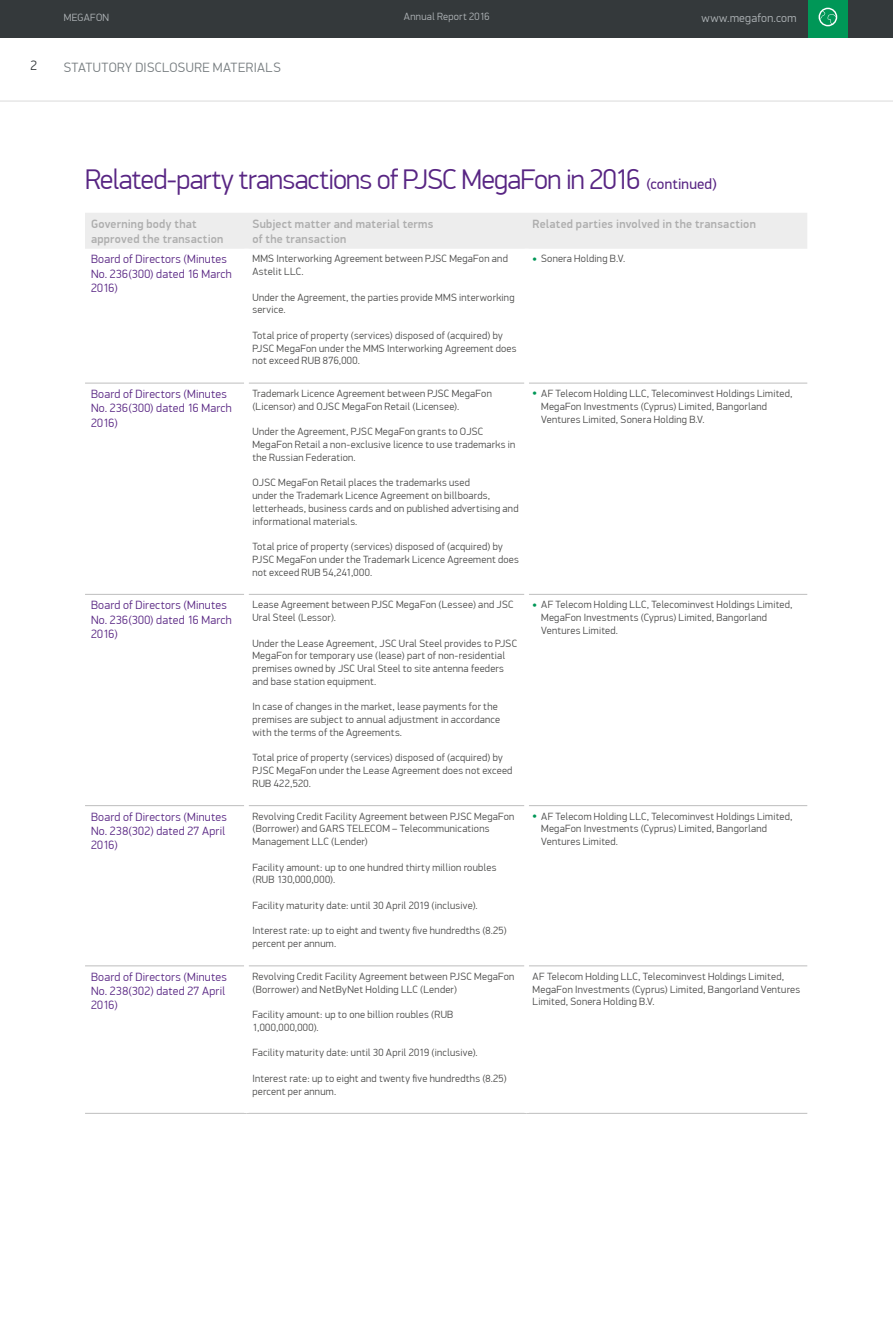
<style>
.page{position:relative;width:893px;height:1319px;background:#fff}
.page>*{position:absolute;margin:0;border:0;box-sizing:border-box;transform-origin:0 0}
.t1{font:300 28.5px "PF Din Display Pro";letter-spacing:-.025em;color:#582583}
.t2{font:300 13.5px "PF Din Display Pro";letter-spacing:.03em;color:#767c7f}
.t3{font:300 13.5px "PF Din Display Pro";color:#34393b}
.t4{font:300 12px/14.2px "PF Din Display Pro";letter-spacing:.02em;color:#582583}
.t5{font:500 12px/15px "PF Din Display Pro";letter-spacing:.02em;color:#adadad}
.t6{font:300 12px "PF Din Display Pro";letter-spacing:.025em;color:#b2b7ba}
.t7{font:300 10.5px/12.8px "PF Din Display Pro";letter-spacing:.025em;color:#4a4a49}
.t8{font:300 10.5px "PF Din Display Pro";letter-spacing:.025em;color:#b2b7ba}
.s1{font-weight:400;font-size:15px}
.s2{font-size:5.25px;color:#009757}
</style>
<div class="page">
<div style="left:0;top:0;width:893px;height:38px;background:#34393b"></div>
<div style="left:808px;top:0;width:39px;height:38px;background:#009757"></div>
<svg style="left:819px;top:8px;width:18px;height:18px"></svg>
<hr style="left:0;top:101px;width:893px;height:1px;background:#dadada">
<div style="left:85px;top:213px;width:722px;height:36px;background:#ededed"></div>
<hr style="left:85px;top:382px;width:159px;height:1px;background:#bebebe">
<hr style="left:249px;top:382px;width:275px;height:1px;background:#bebebe">
<hr style="left:529px;top:382px;width:278px;height:1px;background:#bebebe">
<hr style="left:85px;top:594px;width:159px;height:1px;background:#bebebe">
<hr style="left:249px;top:594px;width:275px;height:1px;background:#bebebe">
<hr style="left:529px;top:594px;width:278px;height:1px;background:#bebebe">
<hr style="left:85px;top:805px;width:159px;height:1px;background:#bebebe">
<hr style="left:249px;top:805px;width:275px;height:1px;background:#bebebe">
<hr style="left:529px;top:805px;width:278px;height:1px;background:#bebebe">
<hr style="left:85px;top:965px;width:159px;height:1px;background:#bebebe">
<hr style="left:249px;top:965px;width:275px;height:1px;background:#bebebe">
<hr style="left:529px;top:965px;width:278px;height:1px;background:#bebebe">
<hr style="left:85px;top:1112px;width:161px;height:1px;background:#bebebe">
<hr style="left:246px;top:1112px;width:281px;height:1px;background:#bebebe">
<hr style="left:527px;top:1112px;width:280px;height:1px;background:#bebebe">
<p class="t8" style="left:404px;top:11px;width:87px">Annual Report 2016</p>
<p class="t8" style="left:64px;top:12px;width:47px">MEGAFON</p>
<p class="t6" style="left:702px;top:11px;width:96px">www.megafon.com</p>
<p class="t3" style="left:30px;top:58px;width:8px">2</p>
<p class="t2" style="left:64px;top:59px;width:218px">STATUTORY DISCLOSURE MATERIALS</p>
<h1 class="t1" style="left:85px;top:163px;width:633px">Related-party transactions of PJSC MegaFon in 2016 <span class="s1">(continued)</span></h1>
<p class="t5" style="left:91px;top:216px;width:134px">Governing body that approved the transaction</p>
<p class="t5" style="left:252px;top:216px;width:183px">Subject matter and material terms of the transaction</p>
<p class="t5" style="left:533px;top:216px;width:225px">Related parties involved in the transaction</p>
<p class="t4" style="left:91px;top:252px;width:142px">Board of Directors (Minutes<br>No. 236(300) dated 16 March<br>2016)</p>
<p class="t7" style="left:252px;top:252px;width:257px">MMS Interworking Agreement between PJSC MegaFon and<br>Astelit LLC.</p>
<p class="t7" style="left:252px;top:291px;width:264px">Under the Agreement, the parties provide MMS interworking service.</p>
<p class="t7" style="left:252px;top:329px;width:266px">Total price of property (services) disposed of (acquired) by<br>PJSC MegaFon under the MMS Interworking Agreement does not exceed RUB 876,000.</p>
<p class="t7" style="left:533px;top:252px;width:94px"><span class="s2">●</span> Sonera Holding B.V.</p>
<p class="t4" style="left:91px;top:387px;width:142px">Board of Directors (Minutes<br>No. 236(300) dated 16 March<br>2016)</p>
<p class="t7" style="left:252px;top:387px;width:241px">Trademark Licence Agreement between PJSC MegaFon (Licensor) and OJSC MegaFon Retail (Licensee).</p>
<p class="t7" style="left:252px;top:425px;width:264px">Under the Agreement, PJSC MegaFon grants to OJSC<br>MegaFon Retail a non-exclusive licence to use trademarks in the Russian Federation.</p>
<p class="t7" style="left:252px;top:476px;width:268px">OJSC MegaFon Retail places the trademarks used<br>under the Trademark Licence Agreement on billboards, letterheads, business cards and on published advertising and informational materials.</p>
<p class="t7" style="left:252px;top:540px;width:268px">Total price of property (services) disposed of (acquired) by<br>PJSC MegaFon under the Trademark Licence Agreement does not exceed RUB 54,241,000.</p>
<p class="t4" style="left:91px;top:598px;width:142px">Board of Directors (Minutes<br>No. 236(300) dated 16 March<br>2016)</p>
<p class="t7" style="left:252px;top:598px;width:263px">Lease Agreement between PJSC MegaFon (Lessee) and JSC<br>Ural Steel (Lessor).</p>
<p class="t7" style="left:252px;top:636px;width:266px">Under the Lease Agreement, JSC Ural Steel provides to PJSC MegaFon for temporary use (lease) part of non-residential premises owned by JSC Ural Steel to site antenna feeders and base station equipment.</p>
<p class="t7" style="left:252px;top:700px;width:249px">In case of changes in the market, lease payments for the premises are subject to annual adjustment in accordance with the terms of the Agreements.</p>
<p class="t7" style="left:252px;top:751px;width:261px">Total price of property (services) disposed of (acquired) by<br>PJSC MegaFon under the Lease Agreement does not exceed<br>RUB 422,520.</p>
<p class="t4" style="left:91px;top:809px;width:137px">Board of Directors (Minutes<br>No. 238(302) dated 27 April<br>2016)</p>
<p class="t7" style="left:252px;top:809px;width:263px">Revolving Credit Facility Agreement between PJSC MegaFon (Borrower) and GARS TELECOM – Telecommunications<br>Management LLC (Lender)</p>
<p class="t7" style="left:252px;top:860px;width:245px">Facility amount: up to one hundred thirty million roubles (RUB 130,000,000).</p>
<p class="t7" style="left:252px;top:898px;width:227px">Facility maturity date: until 30 April 2019 (inclusive).</p>
<p class="t7" style="left:252px;top:924px;width:256px">Interest rate: up to eight and twenty five hundredths (8.25) percent per annum.</p>
<p class="t4" style="left:91px;top:969px;width:137px">Board of Directors (Minutes<br>No. 238(302) dated 27 April<br>2016)</p>
<p class="t7" style="left:252px;top:969px;width:263px">Revolving Credit Facility Agreement between PJSC MegaFon (Borrower) and NetByNet Holding LLC (Lender)</p>
<p class="t7" style="left:252px;top:1008px;width:202px">Facility amount: up to one billion roubles (RUB<br>1,000,000,000).</p>
<p class="t7" style="left:252px;top:1046px;width:227px">Facility maturity date: until 30 April 2019 (inclusive).</p>
<p class="t7" style="left:252px;top:1071px;width:256px">Interest rate: up to eight and twenty five hundredths (8.25) percent per annum.</p>
<p class="t7" style="left:541px;top:387px;width:253px;text-indent:-9px"><span class="s2">●</span> AF Telecom Holding LLC, Telecominvest Holdings Limited,<br>MegaFon Investments (Cyprus) Limited, Bangorland<br>Ventures Limited, Sonera Holding B.V.</p>
<p class="t7" style="left:541px;top:598px;width:253px;text-indent:-9px"><span class="s2">●</span> AF Telecom Holding LLC, Telecominvest Holdings Limited,<br>MegaFon Investments (Cyprus) Limited, Bangorland<br>Ventures Limited.</p>
<p class="t7" style="left:541px;top:809px;width:253px;text-indent:-9px"><span class="s2">●</span> AF Telecom Holding LLC, Telecominvest Holdings Limited,<br>MegaFon Investments (Cyprus) Limited, Bangorland<br>Ventures Limited.</p>
<p class="t7" style="left:533px;top:969px;width:269px">AF Telecom Holding LLC, Telecominvest Holdings Limited,<br>MegaFon Investments (Cyprus) Limited, Bangorland Ventures<br>Limited, Sonera Holding B.V.</p>
</div>
